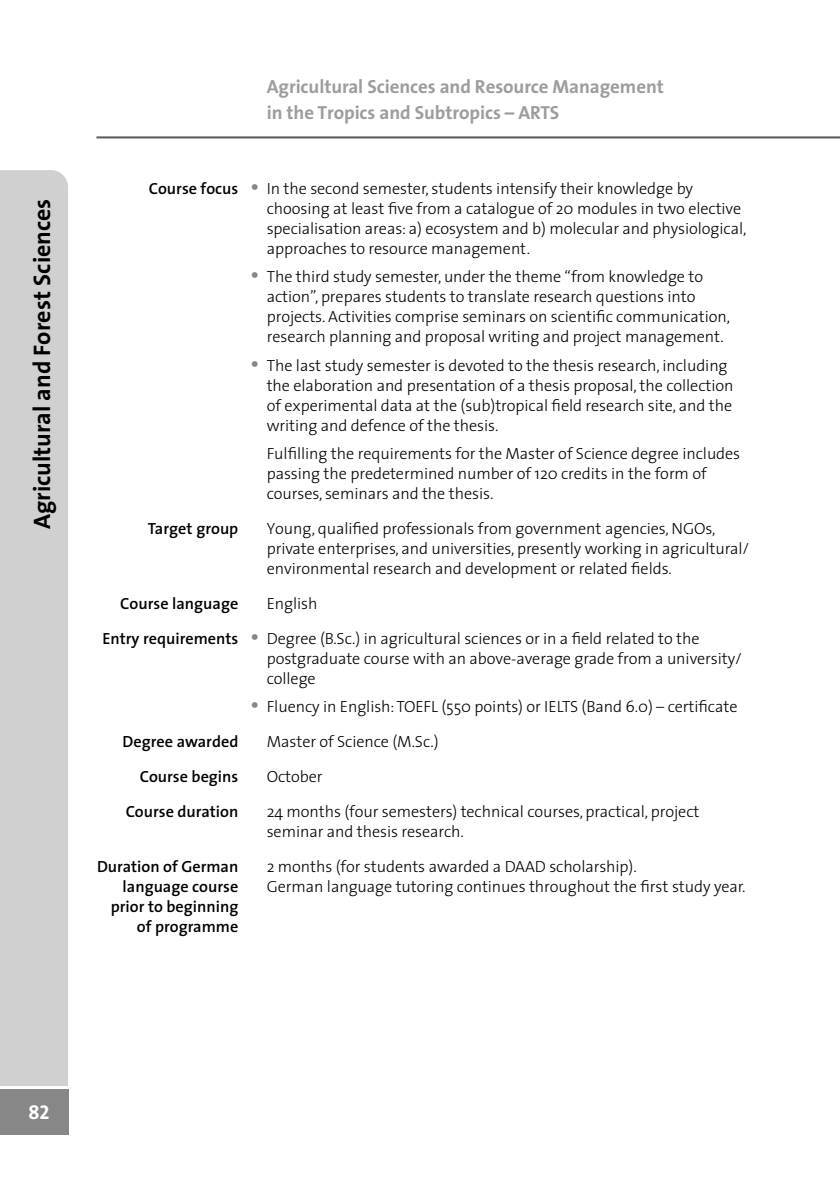
<style>
.page{position:relative;width:840px;height:1191px;background:#fff}
.page>*{position:absolute;margin:0;border:0;box-sizing:border-box;transform-origin:0 0}
.t1{font:700 24px "The Sans";color:#000}
.t2{font:20px "The Sans Bold Caps";color:#fff}
.t3{font:700 19px/26px "The Sans";letter-spacing:-.005em;color:#9d9d9c}
.t4{font:300 16.2px/20px "The Sans";letter-spacing:-.005em;color:#000}
.t5{font:600 16.2px/20px "The Sans";color:#000;text-align:right}
.s1{font-weight:600}
.s2{font-weight:400;font-size:24px;color:#878787}
</style>
<div class="page">
<div style="left:0;top:170px;width:68px;height:916px;background:#d0d0d0"></div>
<div style="left:0;top:1089px;width:68px;height:45px;background:#878787"></div>
<hr style="left:96px;top:136px;width:743px;height:2px;background:#575756">
<h1 class="t1" style="left:22px;top:529px;width:332px;rotate:-90deg">Agricultural and Forest Sciences</h1>
<p class="t3" style="left:266px;top:73px;width:398px">Agricultural Sciences and Resource Management in the Tropics and Subtropics – ARTS</p>
<p class="t4" style="left:266px;top:178px;width:481px;text-indent:-118px"><span class="s1">Course focus</span> <span class="s2">•</span> In the second semester, students intensify their knowledge by choosing at least five from a catalogue of 20 modules in two elective specialisation areas: a) ecosystem and b) molecular and physiological, approaches to resource management.</p>
<p class="t4" style="left:266px;top:266px;width:464px;text-indent:-17px"><span class="s2">•</span> The third study semester, under the theme “from knowledge to action”, prepares students to translate research questions into projects. Activities comprise seminars on scientific communication, research planning and proposal writing and project management.</p>
<p class="t4" style="left:266px;top:355px;width:468px;text-indent:-17px"><span class="s2">•</span> The last study semester is devoted to the thesis research, including the elaboration and presentation of a thesis proposal, the collection of experimental data at the (sub)tropical field research site, and the writing and defence of the thesis.</p>
<p class="t4" style="left:266px;top:443px;width:475px">Fulfilling the requirements for the Master of Science degree includes passing the predetermined number of 120 credits in the form of courses, seminars and the thesis.</p>
<p class="t5" style="left:148px;top:518px;width:92px">Target group</p>
<p class="t4" style="left:266px;top:518px;width:483px">Young, qualified professionals from government agencies, NGOs, private enterprises, and universities, presently working in agricultural/ environmental research and development or related fields.</p>
<p class="t5" style="left:120px;top:593px;width:119px">Course language</p>
<p class="t4" style="left:102px;top:585px;width:598px;line-height:34.8px;text-indent:164px">English<br><span class="s1">Entry requirements</span> <span class="s2">•</span> Degree (B.Sc.) in agricultural sciences or in a field related to the</p>
<p class="t4" style="left:266px;top:648px;width:476px">postgraduate course with an above-average grade from a university/ college</p>
<p class="t4" style="left:249px;top:696px;width:489px"><span class="s2">•</span> Fluency in English: TOEFL (550 points) or IELTS (Band 6.0) – certificate</p>
<p class="t5" style="left:122px;top:731px;width:117px">Degree awarded</p>
<p class="t4" style="left:266px;top:731px;width:173px">Master of Science (M.Sc.)</p>
<p class="t5" style="left:140px;top:766px;width:100px">Course begins</p>
<p class="t4" style="left:266px;top:766px;width:57px">October</p>
<p class="t5" style="left:126px;top:801px;width:114px">Course duration</p>
<p class="t4" style="left:266px;top:801px;width:434px">24 months (four semesters) technical courses, practical, project seminar and thesis research.</p>
<p class="t5" style="left:97px;top:855px;width:143px">Duration of German language course prior to beginning of programme</p>
<p class="t4" style="left:266px;top:855px;width:480px">2 months (for students awarded a DAAD scholarship).<br>German language tutoring continues throughout the first study year.</p>
<p class="t2" style="left:28px;top:1095px;width:23px">82</p>
</div>
